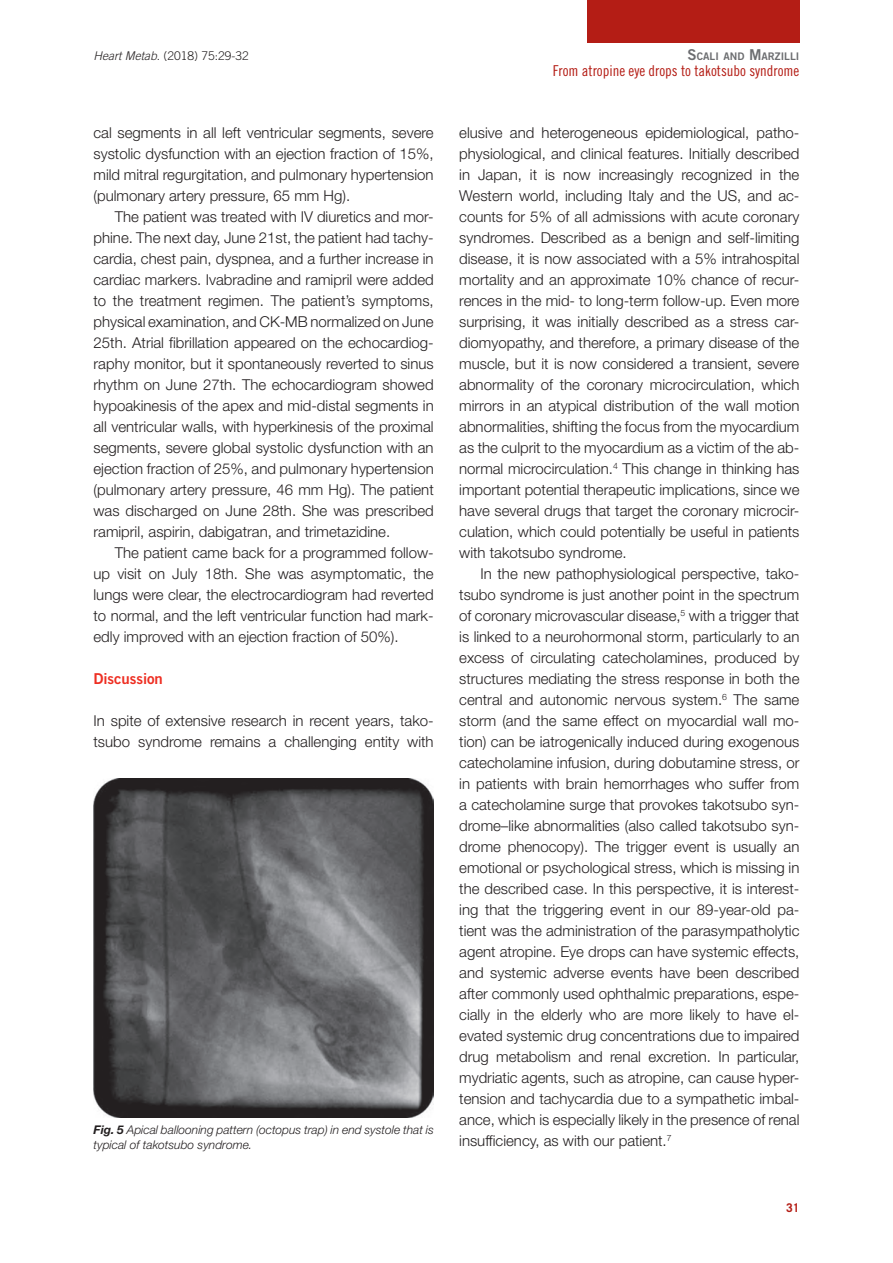
<style>
.page{position:relative;width:893px;height:1263px;background:#fff}
.page>*{position:absolute;margin:0;border:0;box-sizing:border-box;transform-origin:0 0}
.t1{font:300 15px/21px "Helvetica Neue LT Std";color:#231f20}
.t2{font:15px "Trade Gothic LT Std Cn 18";color:#b41d15}
.t3{font:15px "Trade Gothic LT Std Bd 2";letter-spacing:-.005em;color:#ee2e22}
.t4{font:italic 300 12px/15px "Helvetica Neue LT Std";color:#231f20}
.t5{font:300 12px "Trade Gothic LT Std";color:#231f20}
.t6{font:700 12px "Trade Gothic LT Std";color:#b41d15}
.t7{font:10.5px "Trade Gothic LT Std Bd 2";color:#6c6d70}
.s1{font-style:italic}
.s2{font-size:15px}
.s3{font-weight:700}
</style>
<div class="page">
<div style="left:587px;top:0;width:212px;height:43px;background:#b41d15"></div>
<img style="left:94px;top:778px;width:340px;height:340px">
<p class="t5" style="left:94px;top:48px;width:157px"><span class="s1">Heart Metab</span>. (2018) 75:29-32</p>
<p class="t7" style="left:687px;top:49px;width:113px"><span class="s2">S</span>CALI AND <span class="s2">M</span>ARZILLI</p>
<p class="t2" style="left:553px;top:62px;width:248px">From atropine eye drops to takotsubo syndrome</p>
<p class="t1" style="left:94px;top:122px;width:342px">cal segments in all left ventricular segments, severe</p>
<p class="t1" style="left:94px;top:143px;width:342px">systolic dysfunction with an ejection fraction of 15%,</p>
<p class="t1" style="left:94px;top:164px;width:342px">mild mitral regurgitation, and pulmonary hypertension</p>
<p class="t1" style="left:94px;top:185px;width:258px">(pulmonary artery pressure, 65 mm Hg).</p>
<p class="t1" style="left:115px;top:206px;width:320px">The patient was treated with IV diuretics and mor-</p>
<p class="t1" style="left:94px;top:227px;width:342px">phine. The next day, June 21st, the patient had tachy-</p>
<p class="t1" style="left:94px;top:248px;width:342px">cardia, chest pain, dyspnea, and a further increase in</p>
<p class="t1" style="left:94px;top:269px;width:342px">cardiac markers. Ivabradine and ramipril were added</p>
<p class="t1" style="left:94px;top:290px;width:342px">to the treatment regimen. The patient’s symptoms,</p>
<p class="t1" style="left:94px;top:311px;width:342px">physical examination, and CK-MB normalized on June</p>
<p class="t1" style="left:94px;top:332px;width:342px">25th. Atrial fibrillation appeared on the echocardiog-</p>
<p class="t1" style="left:94px;top:353px;width:342px">raphy monitor, but it spontaneously reverted to sinus</p>
<p class="t1" style="left:94px;top:374px;width:342px">rhythm on June 27th. The echocardiogram showed</p>
<p class="t1" style="left:94px;top:395px;width:342px">hypoakinesis of the apex and mid-distal segments in</p>
<p class="t1" style="left:94px;top:416px;width:342px">all ventricular walls, with hyperkinesis of the proximal</p>
<p class="t1" style="left:94px;top:437px;width:342px">segments, severe global systolic dysfunction with an</p>
<p class="t1" style="left:94px;top:458px;width:342px">ejection fraction of 25%, and pulmonary hypertension</p>
<p class="t1" style="left:94px;top:479px;width:342px">(pulmonary artery pressure, 46 mm Hg). The patient</p>
<p class="t1" style="left:94px;top:500px;width:342px">was discharged on June 28th. She was prescribed</p>
<p class="t1" style="left:94px;top:521px;width:298px">ramipril, aspirin, dabigatran, and trimetazidine.</p>
<p class="t1" style="left:115px;top:542px;width:320px">The patient came back for a programmed follow-</p>
<p class="t1" style="left:94px;top:563px;width:342px">up visit on July 18th. She was asymptomatic, the</p>
<p class="t1" style="left:94px;top:584px;width:342px">lungs were clear, the electrocardiogram had reverted</p>
<p class="t1" style="left:94px;top:605px;width:342px">to normal, and the left ventricular function had mark-</p>
<p class="t1" style="left:94px;top:626px;width:307px">edly improved with an ejection fraction of 50%).</p>
<p class="t3" style="left:94px;top:669px;width:71px">Discussion</p>
<p class="t1" style="left:94px;top:710px;width:342px">In spite of extensive research in recent years, tako&shy;tsubo syndrome remains a challenging entity with</p>
<p class="t4" style="left:94px;top:1122px;width:342px"><span class="s3">Fig. 5</span> Apical ballooning pattern (octopus trap) in end systole that is typical of takotsubo syndrome.</p>
<p class="t1" style="left:459px;top:122px;width:342px">elusive and heterogeneous epidemiological, patho-</p>
<p class="t1" style="left:459px;top:143px;width:342px">physiological, and clinical features. Initially described</p>
<p class="t1" style="left:459px;top:164px;width:342px">in Japan, it is now increasingly recognized in the</p>
<p class="t1" style="left:459px;top:185px;width:342px">Western world, including Italy and the US, and ac-</p>
<p class="t1" style="left:459px;top:206px;width:342px">counts for 5% of all admissions with acute coronary</p>
<p class="t1" style="left:459px;top:227px;width:342px">syndromes. Described as a benign and self-limiting</p>
<p class="t1" style="left:459px;top:248px;width:342px">disease, it is now associated with a 5% intrahospital</p>
<p class="t1" style="left:459px;top:269px;width:342px">mortality and an approximate 10% chance of recur-</p>
<p class="t1" style="left:459px;top:290px;width:342px">rences in the mid- to long-term follow-up. Even more</p>
<p class="t1" style="left:459px;top:311px;width:342px">surprising, it was initially described as a stress car-</p>
<p class="t1" style="left:459px;top:332px;width:342px">diomyopathy, and therefore, a primary disease of the</p>
<p class="t1" style="left:459px;top:353px;width:342px">muscle, but it is now considered a transient, severe</p>
<p class="t1" style="left:459px;top:374px;width:342px">abnormality of the coronary microcirculation, which</p>
<p class="t1" style="left:459px;top:395px;width:342px">mirrors in an atypical distribution of the wall motion</p>
<p class="t1" style="left:459px;top:416px;width:342px">abnormalities, shifting the focus from the myocardium</p>
<p class="t1" style="left:459px;top:437px;width:342px">as the culprit to the myocardium as a victim of the ab-</p>
<p class="t1" style="left:459px;top:458px;width:342px">normal microcirculation.<sup>4</sup> This change in thinking has</p>
<p class="t1" style="left:459px;top:479px;width:342px">important potential therapeutic implications, since we</p>
<p class="t1" style="left:459px;top:500px;width:342px">have several drugs that target the coronary microcir-</p>
<p class="t1" style="left:459px;top:521px;width:342px">culation, which could potentially be useful in patients</p>
<p class="t1" style="left:459px;top:542px;width:169px">with takotsubo syndrome.</p>
<p class="t1" style="left:480px;top:563px;width:320px">In the new pathophysiological perspective, tako-</p>
<p class="t1" style="left:459px;top:584px;width:342px">tsubo syndrome is just another point in the spectrum</p>
<p class="t1" style="left:459px;top:605px;width:342px">of coronary microvascular disease,<sup>5</sup> with a trigger that</p>
<p class="t1" style="left:459px;top:626px;width:342px">is linked to a neurohormonal storm, particularly to an</p>
<p class="t1" style="left:459px;top:647px;width:342px">excess of circulating catecholamines, produced by</p>
<p class="t1" style="left:459px;top:668px;width:342px">structures mediating the stress response in both the</p>
<p class="t1" style="left:459px;top:689px;width:342px">central and autonomic nervous system.<sup>6</sup> The same</p>
<p class="t1" style="left:459px;top:710px;width:342px">storm (and the same effect on myocardial wall mo-</p>
<p class="t1" style="left:459px;top:731px;width:342px">tion) can be iatrogenically induced during exogenous</p>
<p class="t1" style="left:459px;top:752px;width:342px">catecholamine infusion, during dobutamine stress, or</p>
<p class="t1" style="left:459px;top:773px;width:342px">in patients with brain hemorrhages who suffer from</p>
<p class="t1" style="left:459px;top:794px;width:342px">a catecholamine surge that provokes takotsubo syn-</p>
<p class="t1" style="left:459px;top:815px;width:342px">drome–like abnormalities (also called takotsubo syn-</p>
<p class="t1" style="left:459px;top:836px;width:342px">drome phenocopy). The trigger event is usually an</p>
<p class="t1" style="left:459px;top:857px;width:342px">emotional or psychological stress, which is missing in</p>
<p class="t1" style="left:459px;top:878px;width:342px">the described case. In this perspective, it is interest-</p>
<p class="t1" style="left:459px;top:899px;width:342px">ing that the triggering event in our 89-year-old pa-</p>
<p class="t1" style="left:459px;top:920px;width:342px">tient was the administration of the parasympatholytic</p>
<p class="t1" style="left:459px;top:941px;width:342px">agent atropine. Eye drops can have systemic effects,</p>
<p class="t1" style="left:459px;top:962px;width:342px">and systemic adverse events have been described</p>
<p class="t1" style="left:459px;top:983px;width:342px">after commonly used ophthalmic preparations, espe-</p>
<p class="t1" style="left:459px;top:1004px;width:342px">cially in the elderly who are more likely to have el-</p>
<p class="t1" style="left:459px;top:1025px;width:342px">evated systemic drug concentrations due to impaired</p>
<p class="t1" style="left:459px;top:1046px;width:342px">drug metabolism and renal excretion. In particular,</p>
<p class="t1" style="left:459px;top:1067px;width:342px">mydriatic agents, such as atropine, can cause hyper-</p>
<p class="t1" style="left:459px;top:1088px;width:342px">tension and tachycardia due to a sympathetic imbal-</p>
<p class="t1" style="left:459px;top:1109px;width:342px">ance, which is especially likely in the presence of renal</p>
<p class="t1" style="left:459px;top:1130px;width:214px">insufficiency, as with our patient.<sup>7</sup></p>
<p class="t6" style="left:786px;top:1200px;width:15px">31</p>
</div>
